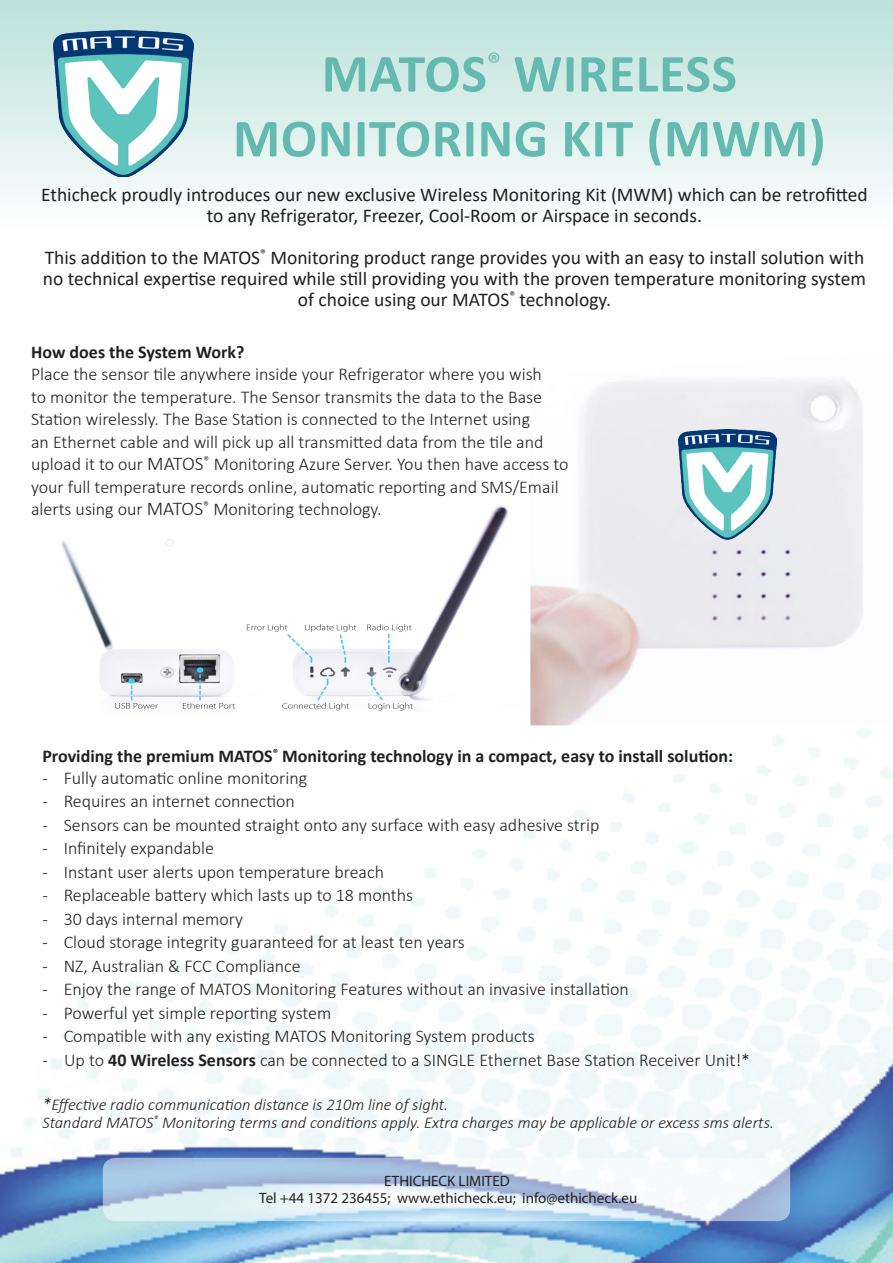
<style>
.page{position:relative;width:893px;height:1263px;background:#fff}
.page>*{position:absolute;margin:0;border:0;box-sizing:border-box;transform-origin:0 0}
.t1{font:700 54px "Calibri";letter-spacing:.01em;color:#65bab0}
.t2{font:19.5px/21px "Calibri";color:#231f20;text-align:center}
.t3{font:300 18px/22.5px "Calibri";color:#231f20}
.t4{font:700 18px "Calibri";color:#231f20}
.t5{font:italic 300 16.5px "Calibri";color:#231f20}
.t6{font:15px "Myriad Pro";color:#231f20}
.s1{font-size:19.5px}
.s2{font-weight:700}
.s3{font-size:18px}
</style>
<div class="page">
<img style="left:0;top:725px;width:893px;height:538px">
<div style="left:0;top:0;width:893px;height:230px;background:linear-gradient(to bottom,#bbe0da,#fdfefe)"></div>
<img style="left:53px;top:30px;width:141px;height:147px">
<svg style="left:103px;top:1158px;width:687px;height:63px"></svg>
<img style="left:61px;top:506px;width:447px;height:205px">
<img style="left:530px;top:379px;width:333px;height:346px">
<img style="left:679px;top:429px;width:97px;height:111px">
<p class="t1" style="left:322px;top:35px;width:417px">MATOS<sup>®</sup> WIRELESS</p>
<p class="t1" style="left:233px;top:100px;width:594px">MONITORING KIT (MWM)</p>
<p class="t2" style="left:41px;top:183px;width:828px">Ethicheck proudly introduces our new exclusive Wireless Monitoring Kit (MWM) which can be retrofitted to any Refrigerator, Freezer, Cool-Room or Airspace in seconds.</p>
<p class="t2" style="left:43px;top:246px;width:825px">This addition to the MATOS<sup>®</sup> Monitoring product range provides you with an easy to install solution with no technical expertise required while still providing you with the proven temperature monitoring system of choice using our MATOS<sup>®</sup> technology.</p>
<p class="t4" style="left:31px;top:339px;width:215px">How does the System Work?</p>
<p class="t3" style="left:31px;top:363px;width:539px">Place the sensor tile anywhere inside your Refrigerator where you wish<br>to monitor the temperature. The Sensor transmits the data to the Base Station wirelessly. The Base Station is connected to the Internet using<br>an Ethernet cable and will pick up all transmitted data from the tile and upload it to our <span class="s1">MATOS</span><sup>®</sup> Monitoring Azure Server. You then have access to your full temperature records online, automatic reporting and SMS/Email alerts using our <span class="s1">MATOS</span><sup>®</sup> Monitoring technology.</p>
<p class="t4" style="left:42px;top:744px;width:692px">Providing the premium MATOS<sup>®</sup> Monitoring technology in a compact, easy to install solution:</p>
<p class="t3" style="left:42px;top:766px;width:266px">- Fully automatic online monitoring</p>
<p class="t3" style="left:42px;top:790px;width:254px">- Requires an internet connection</p>
<p class="t3" style="left:42px;top:813px;width:558px">- Sensors can be mounted straight onto any surface with easy adhesive strip</p>
<p class="t3" style="left:42px;top:837px;width:173px">- Infinitely expandable</p>
<p class="t3" style="left:42px;top:860px;width:343px">- Instant user alerts upon temperature breach</p>
<p class="t3" style="left:42px;top:884px;width:372px">- Replaceable battery which lasts up to 18 months</p>
<p class="t3" style="left:42px;top:907px;width:202px">- 30 days internal memory</p>
<p class="t3" style="left:42px;top:931px;width:424px">- Cloud storage integrity guaranteed for at least ten years</p>
<p class="t3" style="left:42px;top:954px;width:260px">- NZ, Australian &amp; FCC Compliance</p>
<p class="t3" style="left:42px;top:978px;width:588px">- Enjoy the range of MATOS Monitoring Features without an invasive installation</p>
<p class="t3" style="left:42px;top:1001px;width:290px">- Powerful yet simple reporting system</p>
<p class="t3" style="left:42px;top:1025px;width:494px">- Compatible with any existing MATOS Monitoring System products</p>
<p class="t3" style="left:42px;top:1048px;width:709px">- Up to <span class="s2">40 Wireless Sensors</span> can be connected to a SINGLE Ethernet Base Station Receiver Unit!*</p>
<p class="t5" style="left:42px;top:1094px;width:407px"><span class="s3">*</span>Effective radio communication distance is 210m line of sight.</p>
<p class="t5" style="left:42px;top:1112px;width:733px">Standard MATOS<sup>®</sup> Monitoring terms and conditions apply. Extra charges may be applicable or excess sms alerts.</p>
<p class="t6" style="left:384px;top:1172px;width:127px">ETHICHECK LIMITED</p>
<p class="t6" style="left:259px;top:1188px;width:379px">Tel +44 1372 236455; www.ethicheck.eu; info@ethicheck.eu</p>
</div>
